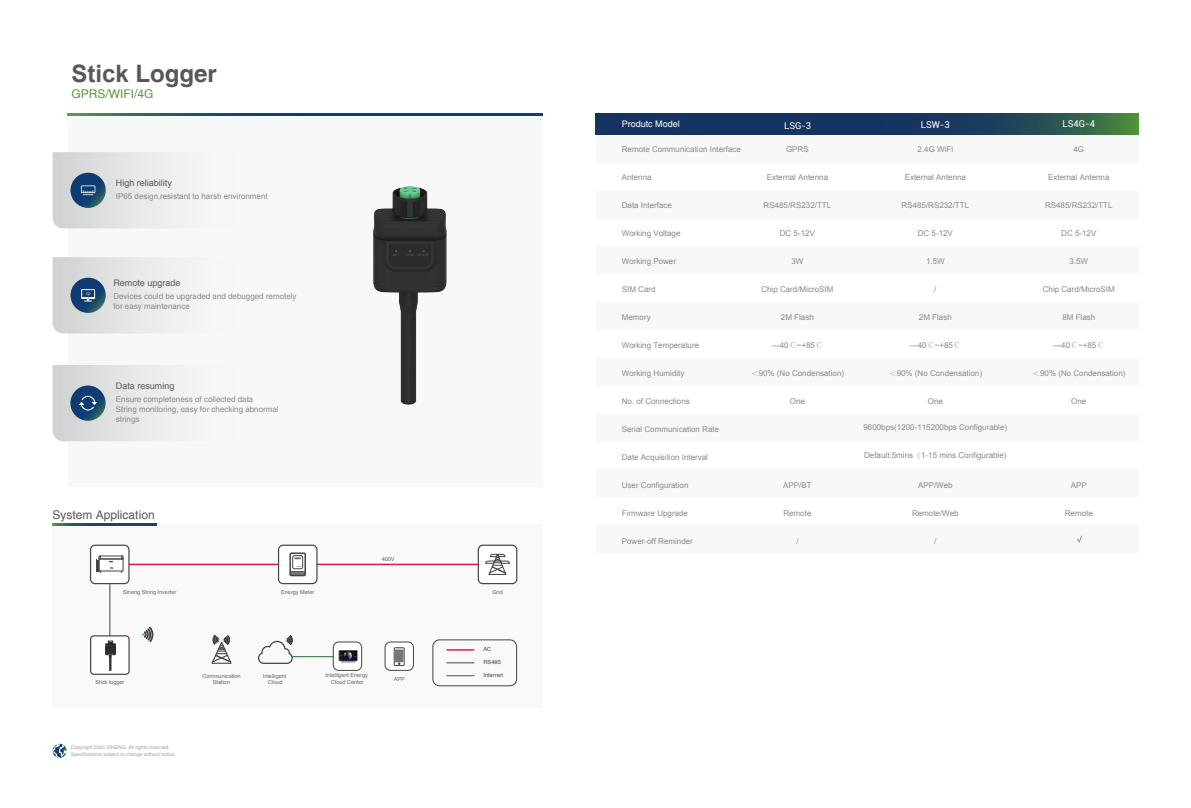
<style>
.page{position:relative;width:1191px;height:808px;background:#fff}
.page>*{position:absolute;margin:0;border:0;box-sizing:border-box;transform-origin:0 0}
.t1{font:700 24px "Helvetica";color:#595757}
.t2{font:12px "Helvetica";color:#595757}
.t3{font:12px "Helvetica";color:#549b35}
.t4{font:9.4px "Roboto";color:#fff}
.t5{font:9px "Helvetica";color:#595757}
.t6{font:9px "Arial";color:#595757}
.t7{font:9px "Helvetica";color:#fff}
.t8{font:8px "Arial";color:#898989}
.t9{font:8px/10px "Helvetica";color:#898989}
.t10{font:5.7px "Helvetica";letter-spacing:.01em;color:#444}
.t11{font:5.5px/6.6px "Helvetica";color:#666;text-align:center}
.t12{font:5px/7px "Helvetica";color:#9fa0a0}
.s1{font-family:"Arial"}
.s2{font-family:"Adobe Song Std";font-weight:300}
</style>
<div class="page">
<div style="left:53px;top:524px;width:490px;height:183px;background:#f9f9f9"></div>
<svg style="left:52px;top:524px;width:104px;height:2px"></svg>
<div style="left:68px;top:115px;width:475px;height:372px;background:#f8f8f8"></div>
<div style="left:53px;top:257px;width:209px;height:76px;background:linear-gradient(to right,#d4d5d5,#fff)"></div>
<div style="left:53px;top:152px;width:209px;height:76px;background:linear-gradient(to right,#d4d5d5,#fff)"></div>
<div style="left:53px;top:365px;width:209px;height:76px;background:linear-gradient(to right,#d4d5d5,#fff)"></div>
<svg style="left:68px;top:113px;width:475px;height:3px"></svg>
<svg style="left:595px;top:113px;width:543px;height:22px;background:#1c3f5b"></svg>
<div style="left:595px;top:135px;width:543px;height:28px;background:#f8f8f8"></div>
<div style="left:595px;top:246px;width:543px;height:28px;background:#f8f8f8"></div>
<div style="left:595px;top:302px;width:543px;height:28px;background:#f8f8f8"></div>
<div style="left:595px;top:358px;width:543px;height:28px;background:#f8f8f8"></div>
<div style="left:595px;top:414px;width:543px;height:27px;background:#f8f8f8"></div>
<div style="left:595px;top:469px;width:543px;height:28px;background:#f8f8f8"></div>
<div style="left:595px;top:525px;width:543px;height:28px;background:#f8f8f8"></div>
<div style="left:595px;top:191px;width:543px;height:27px;background:#f8f8f8"></div>
<svg style="left:70px;top:173px;width:36px;height:35px"></svg>
<svg style="left:70px;top:385px;width:36px;height:36px"></svg>
<svg style="left:70px;top:278px;width:36px;height:35px"></svg>
<hr style="left:109px;top:584px;width:1px;height:52px;background:#444">
<hr style="left:129px;top:564px;width:349px;height:1px;background:#d91c47">
<div style="left:91px;top:636px;width:38px;height:38px;background:#fff;border-radius:3px"></div>
<div style="left:90px;top:635px;width:40px;height:40px;border:1px solid #444;border-radius:3px"></div>
<svg style="left:142px;top:626px;width:11px;height:16px"></svg>
<div style="left:278px;top:545px;width:39px;height:39px;background:#fff;border-radius:5px"></div>
<div style="left:278px;top:545px;width:39px;height:39px;border:1px solid #444;border-radius:5px"></div>
<div style="left:292px;top:555px;width:11px;height:14px;border:1px solid #444;border-radius:2px"></div>
<div style="left:289px;top:552px;width:17px;height:24px;border:2px solid #444"></div>
<svg style="left:294px;top:557px;width:7px;height:2px"></svg>
<svg style="left:290px;top:566px;width:16px;height:9px"></svg>
<div style="left:91px;top:545px;width:38px;height:39px;background:#fff;border-radius:5px"></div>
<div style="left:90px;top:545px;width:40px;height:39px;border:1px solid #444;border-radius:5px"></div>
<svg style="left:96px;top:555px;width:28px;height:18px"></svg>
<div style="left:478px;top:545px;width:39px;height:39px;background:#fff;border-radius:5px"></div>
<div style="left:478px;top:545px;width:39px;height:39px;border:1px solid #444;border-radius:5px"></div>
<div style="left:385px;top:642px;width:28px;height:28px;background:#fff;border-radius:5px"></div>
<div style="left:384px;top:641px;width:30px;height:30px;border:1px solid #444;border-radius:5px"></div>
<div style="left:394px;top:647px;width:11px;height:19px;border:1px solid #444"></div>
<div style="left:395px;top:649px;width:8px;height:13px;background:#767777"></div>
<svg style="left:211px;top:635px;width:21px;height:29px"></svg>
<hr style="left:292px;top:656px;width:41px;height:1px;background:#256d36">
<svg style="left:258px;top:635px;width:35px;height:29px"></svg>
<div style="left:333px;top:642px;width:29px;height:28px;background:#fff;border-radius:5px"></div>
<div style="left:333px;top:641px;width:29px;height:30px;border:1px solid #444;border-radius:5px"></div>
<svg style="left:339px;top:650px;width:18px;height:12px"></svg>
<img style="left:339px;top:651px;width:18px;height:9px">
<hr style="left:446px;top:649px;width:28px;height:2px;background:#d91c47">
<svg style="left:446px;top:675px;width:28px;height:1px"></svg>
<div style="left:432px;top:640px;width:85px;height:46px;border:1px solid #444;border-radius:7px"></div>
<svg style="left:52px;top:744px;width:15px;height:14px"></svg>
<svg style="left:485px;top:553px;width:25px;height:22px"></svg>
<svg style="left:446px;top:662px;width:28px;height:1px"></svg>
<img style="left:373px;top:186px;width:74px;height:218px">
<div style="left:388px;top:273px;width:43px;height:13px;background:#323232"></div>
<img style="left:105px;top:640px;width:10px;height:30px">
<svg style="left:107px;top:652px;width:6px;height:2px"></svg>
<svg style="left:1076px;top:536px;width:6px;height:6px"></svg>
<h1 class="t1" style="left:71px;top:58px;width:147px"><span class="s1">Stick</span> Logger</h1>
<h2 class="t3" style="left:71px;top:86px;width:84px">GPRS/WIFI/4G</h2>
<p class="t6" style="left:116px;top:177px;width:58px">High reliability</p>
<p class="t8" style="left:116px;top:191px;width:153px">IP65 design<span class="s2">,</span>resistant to harsh environment</p>
<p class="t5" style="left:113px;top:278px;width:69px">Remote upgrade</p>
<p class="t9" style="left:113px;top:292px;width:185px">Devices could be upgraded and debugged remotely for easy maintenance</p>
<p class="t5" style="left:116px;top:381px;width:60px">Data resuming</p>
<p class="t9" style="left:116px;top:395px;width:164px">Ensure completeness of collected data<br>String monitoring, easy for checking abnormal strings</p>
<h2 class="t2" style="left:53px;top:508px;width:104px">System Application</h2>
<p class="t11" style="left:123px;top:589px;width:55px">Sineng String Inverter</p>
<p class="t11" style="left:281px;top:589px;width:35px">Energy Meter</p>
<p class="t11" style="left:382px;top:555px;width:14px">400V</p>
<p class="t11" style="left:96px;top:679px;width:30px"><span class="s1">Stick</span> logger</p>
<p class="t12" style="left:71px;top:743px;width:106px">Copyright 2020 SINENG. All rights reserved.<br>Specifications subject to change without notice.</p>
<p class="t11" style="left:202px;top:672px;width:40px">Communication<br>Station</p>
<p class="t11" style="left:263px;top:672px;width:25px">Intelligent<br>Cloud</p>
<p class="t11" style="left:325px;top:672px;width:44px">Intelligent Energy<br>Cloud Center</p>
<p class="t11" style="left:394px;top:675px;width:13px">APP</p>
<p class="t11" style="left:492px;top:589px;width:12px">Grid</p>
<p class="t10" style="left:483px;top:646px;width:9px">AC</p>
<p class="t10" style="left:483px;top:659px;width:19px">RS485</p>
<p class="t10" style="left:483px;top:672px;width:21px">Internet</p>
<p class="t7" style="left:622px;top:119px;width:60px">Produtc Model</p>
<p class="t4" style="left:921px;top:118px;width:30px">LSW-3</p>
<p class="t4" style="left:1062px;top:117px;width:34px">LS4G-4</p>
<p class="t8" style="left:622px;top:144px;width:121px">Remote Communication Interface</p>
<p class="t8" style="left:622px;top:172px;width:31px">Antenna</p>
<p class="t8" style="left:622px;top:200px;width:52px">Data Interface</p>
<p class="t8" style="left:622px;top:228px;width:60px">Working Voltage</p>
<p class="t8" style="left:622px;top:256px;width:56px">Working Power</p>
<p class="t8" style="left:622px;top:284px;width:35px">SIM Card</p>
<p class="t8" style="left:622px;top:312px;width:30px">Memory</p>
<p class="t8" style="left:622px;top:340px;width:79px">Working Temperature</p>
<p class="t8" style="left:622px;top:368px;width:64px">Working Humidity</p>
<p class="t8" style="left:622px;top:396px;width:70px">No. of Connections</p>
<p class="t8" style="left:622px;top:424px;width:99px">Serial Communication Rate</p>
<p class="t8" style="left:622px;top:452px;width:88px">Date Acquisition Interval</p>
<p class="t8" style="left:622px;top:480px;width:68px">User Configuration</p>
<p class="t8" style="left:622px;top:508px;width:68px">Firmware Upgrade</p>
<p class="t8" style="left:622px;top:536px;width:73px">Power-off Reminder</p>
<p class="t4" style="left:784px;top:119px;width:29px">LSG-3</p>
<p class="t8" style="left:786px;top:144px;width:24px">GPRS</p>
<p class="t8" style="left:766px;top:172px;width:63px">External Antenna</p>
<p class="t8" style="left:763px;top:200px;width:69px">RS485/RS232/TTL</p>
<p class="t8" style="left:780px;top:228px;width:37px">DC 5-12V</p>
<p class="t8" style="left:791px;top:256px;width:13px">3W</p>
<p class="t8" style="left:761px;top:284px;width:74px">Chip Card/MicroSIM</p>
<p class="t8" style="left:781px;top:312px;width:34px">2M Flash</p>
<p class="t8" style="left:772px;top:340px;width:53px">—40<span class="s2">℃</span>~+85<span class="s2">℃</span></p>
<p class="t8" style="left:750px;top:368px;width:95px"><span class="s2">＜</span>90% (No Condensation)</p>
<p class="t8" style="left:790px;top:396px;width:17px">One</p>
<p class="t8" style="left:917px;top:144px;width:37px">2.4G WiFi</p>
<p class="t8" style="left:904px;top:172px;width:63px">External Antenna</p>
<p class="t8" style="left:901px;top:200px;width:69px">RS485/RS232/TTL</p>
<p class="t8" style="left:917px;top:228px;width:37px">DC 5-12V</p>
<p class="t8" style="left:926px;top:256px;width:20px">1.5W</p>
<p class="t8" style="left:934px;top:284px;width:4px">/</p>
<p class="t8" style="left:919px;top:312px;width:34px">2M Flash</p>
<p class="t8" style="left:909px;top:340px;width:53px">—40<span class="s2">℃</span>~+85<span class="s2">℃</span></p>
<p class="t8" style="left:888px;top:368px;width:95px"><span class="s2">＜</span>90% (No Condensation)</p>
<p class="t8" style="left:927px;top:396px;width:17px">One</p>
<p class="t8" style="left:1073px;top:144px;width:12px">4G</p>
<p class="t8" style="left:1048px;top:172px;width:63px">External Antenna</p>
<p class="t8" style="left:1045px;top:200px;width:69px">RS485/RS232/TTL</p>
<p class="t8" style="left:1061px;top:228px;width:37px">DC 5-12V</p>
<p class="t8" style="left:1069px;top:256px;width:20px">3.5W</p>
<p class="t8" style="left:1042px;top:284px;width:74px">Chip Card/MicroSIM</p>
<p class="t8" style="left:1062px;top:312px;width:34px">8M Flash</p>
<p class="t8" style="left:1053px;top:340px;width:53px">—40<span class="s2">℃</span>~+85<span class="s2">℃</span></p>
<p class="t8" style="left:1032px;top:368px;width:95px"><span class="s2">＜</span>90% (No Condensation)</p>
<p class="t8" style="left:1071px;top:396px;width:17px">One</p>
<p class="t8" style="left:863px;top:422px;width:145px">9600bps(1200-115200bps Configurable)</p>
<p class="t8" style="left:864px;top:450px;width:144px">Default:5mins<span class="s2">（</span>1-15 mins Configurable)</p>
<p class="t8" style="left:783px;top:480px;width:30px">APP/BT</p>
<p class="t8" style="left:783px;top:508px;width:30px">Remote</p>
<p class="t8" style="left:796px;top:536px;width:4px">/</p>
<p class="t8" style="left:918px;top:480px;width:36px">APP/Web</p>
<p class="t8" style="left:912px;top:508px;width:48px">Remote/Web</p>
<p class="t8" style="left:934px;top:536px;width:4px">/</p>
<p class="t8" style="left:1070px;top:480px;width:18px">APP</p>
<p class="t8" style="left:1064px;top:508px;width:30px">Remote</p>
</div>
